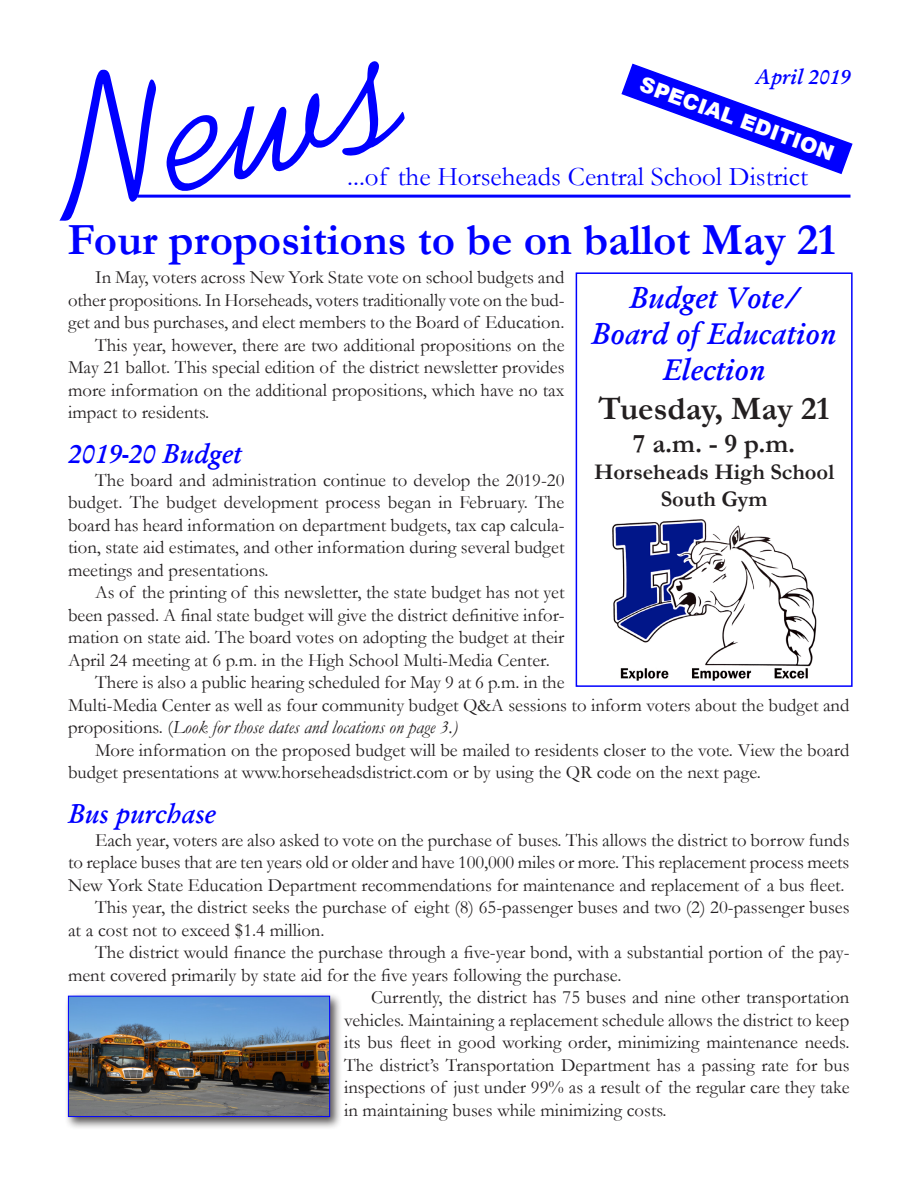
<style>
.page{position:relative;width:918px;height:1188px;background:#fff}
.page>*{position:absolute;margin:0;border:0;box-sizing:border-box;transform-origin:0 0}
.t1{font:195px "Kaufmann";color:#00f}
.Headline{font:700 45px "Garamond";color:#00f}
.t2{font:700 33px "Garamond";color:#231f20}
.t3{font:italic 600 30px/36px "Garamond";color:#00f;text-align:center}
.t4{font:27px "Garamond";color:#00f}
.Headline-2{font:italic 600 27px "Garamond";color:#00f}
.t5{font:700 27px "Garamond";color:#231f20}
.t6{font:700 22.5px/27px "Garamond";color:#231f20;text-align:center}
.t7{font:900 21px "Arial";color:#fff}
.t8{font:italic 600 21px "Garamond";color:#00f}
.Body_text{font:18.75px/22.5px "Garamond";color:#231f20;text-align:justify}
.s1{font-style:italic}
</style>
<div class="page">
<hr style="left:137px;top:195px;width:713px;height:3px;background:#00f">
<img style="left:612px;top:519px;width:205px;height:162px">
<div style="left:576px;top:272px;width:277px;height:415px;border:2px solid #00f"></div>
<div style="left:65px;top:992px;width:278px;height:138px;background:#231f20;opacity:.75"></div>
<img style="left:70px;top:998px;width:258px;height:117px">
<div style="left:68px;top:996px;width:262px;height:121px;border:1px solid #00f"></div>
<svg style="left:621px;top:63px;width:232px;height:112px"></svg>
<p class="t1" style="left:43px;top:42px;width:341px;rotate:-12deg">News</p>
<p class="t8" style="left:755px;top:63px;width:97px">April 2019</p>
<p class="t7" style="left:646px;top:69px;width:207px;rotate:20deg">SPECIAL EDITION</p>
<p class="t4" style="left:347px;top:159px;width:462px">...of the Horseheads Central School District</p>
<p class="Headline" style="left:68px;top:209px;width:770px">Four propositions to be on ballot May 21</p>
<p class="Body_text" style="left:68px;top:266px;width:498px;text-indent:27px">In May, voters across New York State vote on school budgets and other propositions. In Horseheads, voters traditionally vote on the bud&shy;get and bus purchases, and elect members to the Board of Education.</p>
<p class="Body_text" style="left:68px;top:333px;width:498px;text-indent:27px">This year, however, there are two additional propositions on the May 21 ballot. This special edition of the district newsletter provides more information on the additional propositions, which have no tax impact to residents.</p>
<p class="Headline-2" style="left:68px;top:437px;width:175px">2019-20 Budget</p>
<p class="Body_text" style="left:68px;top:468px;width:498px;text-indent:27px">The board and administration continue to develop the 2019-20 budget. The budget development process began in February. The board has heard information on department budgets, tax cap calcula&shy;tion, state aid estimates, and other information during several budget meetings and presentations.</p>
<p class="Body_text" style="left:68px;top:581px;width:498px;text-indent:27px">As of the printing of this newsletter, the state budget has not yet been passed. A final state budget will give the district definitive infor&shy;mation on state aid. The board votes on adopting the budget at their April 24 meeting at 6 p.m. in the High School Multi-Media Center.</p>
<p class="Body_text" style="left:68px;top:671px;width:783px;text-align:left;text-indent:27px">There is also a public hearing scheduled for May 9 at 6 p.m. in the<br>Multi-Media Center as well as four community budget Q&amp;A sessions to inform voters about the budget and propositions. (<span class="s1">Look for those dates and locations on page 3.)</span></p>
<p class="Body_text" style="left:68px;top:738px;width:783px;text-indent:27px">More information on the proposed budget will be mailed to residents closer to the vote. View the board budget presentations at www.horseheadsdistrict.com or by using the QR code on the next page.</p>
<p class="Headline-2" style="left:68px;top:797px;width:149px">Bus purchase</p>
<p class="Body_text" style="left:68px;top:828px;width:783px;text-indent:27px">Each year, voters are also asked to vote on the purchase of buses. This allows the district to borrow funds to replace buses that are ten years old or older and have 100,000 miles or more. This replacement process meets New York State Education Department recommendations for maintenance and replacement of a bus fleet.</p>
<p class="Body_text" style="left:68px;top:896px;width:783px;text-indent:27px">This year, the district seeks the purchase of eight (8) 65-passenger buses and two (2) 20-passenger buses at a cost not to exceed $1.4 million.</p>
<p class="Body_text" style="left:68px;top:941px;width:783px;text-indent:27px">The district would finance the purchase through a five-year bond, with a substantial portion of the pay&shy;ment covered primarily by state aid for the five years following the purchase.</p>
<p class="Body_text" style="left:344px;top:986px;width:507px;text-indent:27px">Currently, the district has 75 buses and nine other transportation vehicles. Maintaining a replacement schedule allows the district to keep its bus fleet in good working order, minimizing maintenance needs.<br>The district’s Transportation Department has a passing rate for bus inspections of just under 99% as a result of the regular care they take in maintaining buses while minimizing costs.</p>
<p class="t3" style="left:629px;top:279px;width:171px">Budget Vote/</p>
<p class="t3" style="left:592px;top:315px;width:246px">Board of Education<br>Election</p>
<p class="t2" style="left:599px;top:387px;width:233px">Tuesday, May 21</p>
<p class="t5" style="left:633px;top:425px;width:164px">7 a.m. - 9 p.m.</p>
<p class="t6" style="left:594px;top:458px;width:242px">Horseheads High School<br>South Gym</p>
</div>
